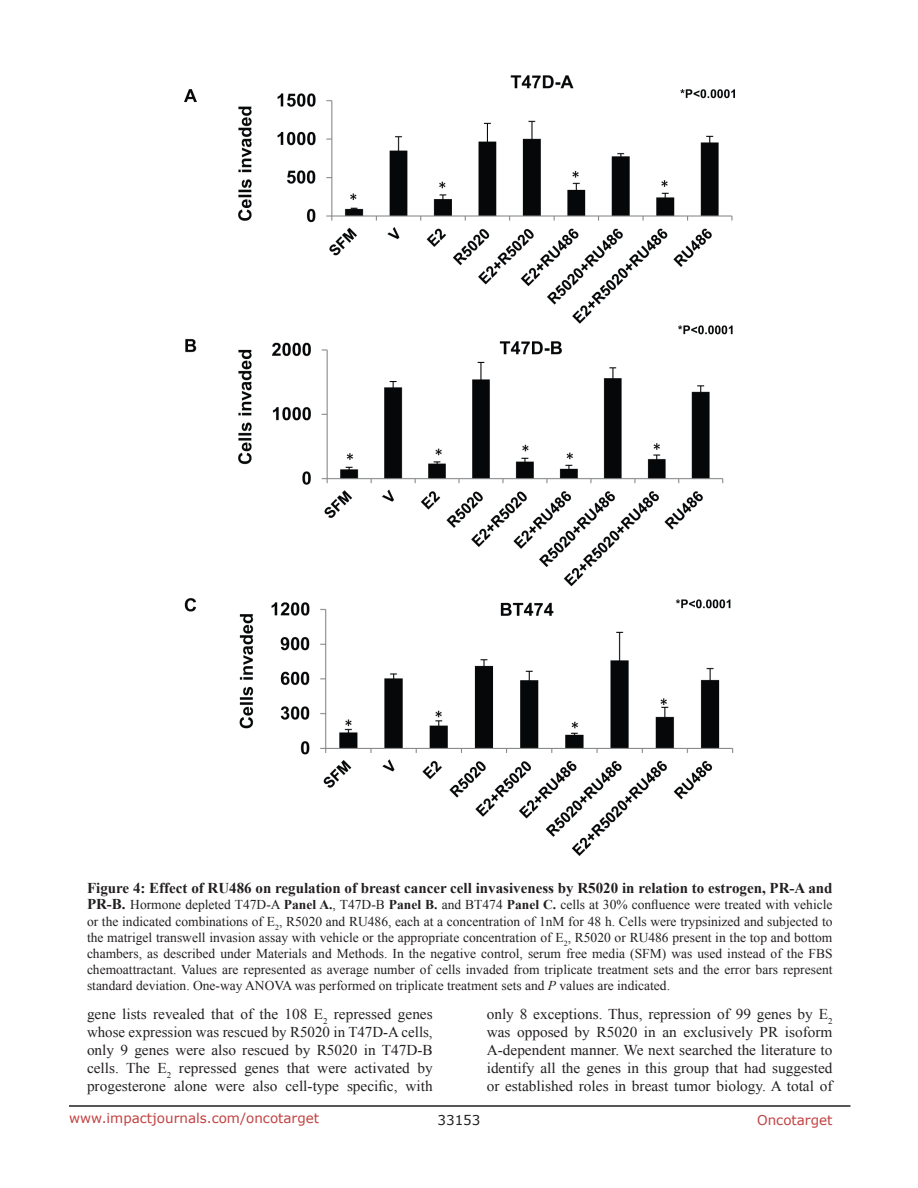
<style>
.page{position:relative;width:918px;height:1188px;background:#fff}
.page>*{position:absolute;margin:0;border:0;box-sizing:border-box;transform-origin:0 0}
.BodyText{font:15px/18px "Times New Roman";color:#231f20;text-align:justify}
.FigureText{font:700 15px "Times New Roman";color:#231f20}
.FigureText-2{font:13.5px/16.2px "Times New Roman";color:#231f20;text-align:justify}
.t1{font:13.5px "Verdana";color:#c24141}
.t2{font:13.5px "Verdana";color:#231f20}
.s1{font-weight:700;font-size:15px}
.s2{font-weight:700}
.s3{font-style:italic}
</style>
<div class="page">
<hr style="left:69px;top:1105px;width:781px;height:2px;background:#231f20">
<img style="left:185px;top:76px;width:550px;height:780px">
<p class="FigureText" style="left:87px;top:878px;width:747px">Figure 4: Effect of RU486 on regulation of breast cancer cell invasiveness by R5020 in relation to estrogen, PR-A and</p>
<p class="FigureText-2" style="left:87px;top:897px;width:747px"><span class="s1">PR-B.</span> Hormone depleted T47D-A <span class="s2">Panel A.</span>, T47D-B <span class="s2">Panel B.</span> and BT474 <span class="s2">Panel C.</span> cells at 30% confluence were treated with vehicle or the indicated combinations of E<sub>2</sub>, R5020 and RU486, each at a concentration of 1nM for 48 h. Cells were trypsinized and subjected to the matrigel transwell invasion assay with vehicle or the appropriate concentration of E<sub>2</sub>, R5020 or RU486 present in the top and bottom chambers, as described under Materials and Methods. In the negative control, serum free media (SFM) was used instead of the FBS chemoattractant. Values are represented as average number of cells invaded from triplicate treatment sets and the error bars represent standard deviation. One-way ANOVA was performed on triplicate treatment sets and <span class="s3">P</span> values are indicated.</p>
<p class="BodyText" style="left:87px;top:1005px;width:347px">gene lists revealed that of the 108 E<sub>2</sub> repressed genes whose expression was rescued by R5020 in T47D-A cells, only 9 genes were also rescued by R5020 in T47D-B cells. The E<sub>2</sub> repressed genes that were activated by progesterone alone were also cell-type specific, with</p>
<p class="BodyText" style="left:487px;top:1005px;width:347px">only 8 exceptions. Thus, repression of 99 genes by E<sub>2 </sub>was opposed by R5020 in an exclusively PR isoform A-dependent manner. We next searched the literature to identify all the genes in this group that had suggested or established roles in breast tumor biology. A total of</p>
<p class="t1" style="left:69px;top:1109px;width:252px">www.impactjournals.com/oncotarget</p>
<p class="t2" style="left:438px;top:1111px;width:44px">33153</p>
<p class="t1" style="left:757px;top:1111px;width:77px">Oncotarget</p>
</div>
